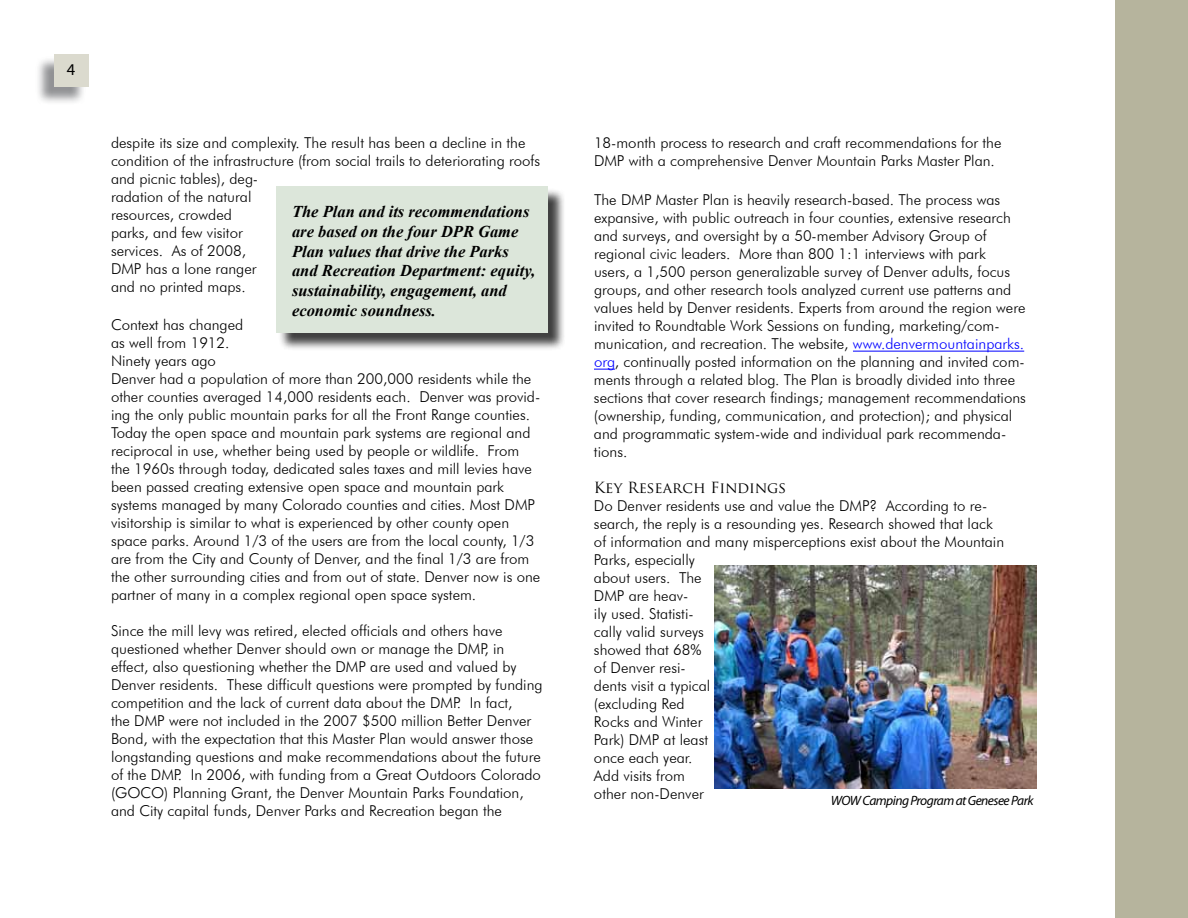
<style>
.page{position:relative;width:1188px;height:918px;background:#fff}
.page>*{position:absolute;margin:0;border:0;box-sizing:border-box;transform-origin:0 0}
.t1{font:italic 700 16.5px/19.8px "Times New Roman";color:#000}
.t2{font:16.5px "Myriad Pro";color:#000}
.t3{font:300 15px/18px "Futura BT";color:#000}
.t4{font:15px "Trajan Pro";color:#000}
.t5{font:italic 13.5px "Myriad Pro";letter-spacing:-.04em;color:#000}
.s1{color:#00f}
</style>
<div class="page">
<div style="left:1115px;top:0;width:73px;height:918px;background:#b6b49d"></div>
<div style="left:35px;top:56px;width:51px;height:49px;background:#6d6e71;opacity:.75"></div>
<div style="left:54px;top:54px;width:34px;height:33px;background:#dbdace"></div>
<hr style="left:853px;top:351px;width:171px;height:1px;background:#00f">
<svg style="left:594px;top:369px;width:21px;height:1px"></svg>
<div style="left:278px;top:188px;width:288px;height:163px;background:#000;opacity:.75"></div>
<div style="left:276px;top:186px;width:272px;height:146px;background:#dce6da"></div>
<img style="left:714px;top:565px;width:323px;height:224px">
<p class="t2" style="left:67px;top:59px;width:10px">4</p>
<p class="t3" style="left:111px;top:133px;width:431px">despite its size and complexity. The result has been a decline in the condition of the infrastructure (from social trails to deteriorating roofs and picnic tables), deg-<br>radation of the natural<br>resources, crowded<br>parks, and few visitor<br>services. As of 2008,<br>DMP has a lone ranger<br>and no printed maps.</p>
<p class="t3" style="left:111px;top:315px;width:431px">Context has changed<br>as well from 1912.<br>Ninety years ago<br>Denver had a population of more than 200,000 residents while the other counties averaged 14,000 residents each. Denver was provid&shy;ing the only public mountain parks for all the Front Range counties.<br>Today the open space and mountain park systems are regional and reciprocal in use, whether being used by people or wildlife. From the 1960s through today, dedicated sales taxes and mill levies have been passed creating extensive open space and mountain park systems managed by many Colorado counties and cities. Most DMP visitorship is similar to what is experienced by other county open space parks. Around 1/3 of the users are from the local county, 1/3 are from the City and County of Denver, and the final 1/3 are from the other surrounding cities and from out of state. Denver now is one partner of many in a complex regional open space system.</p>
<p class="t3" style="left:111px;top:621px;width:433px">Since the mill levy was retired, elected officials and others have questioned whether Denver should own or manage the DMP, in effect, also questioning whether the DMP are used and valued by Denver residents. These difficult questions were prompted by funding competition and the lack of current data about the DMP. In fact,<br>the DMP were not included in the 2007 $500 million Better Denver Bond, with the expectation that this Master Plan would answer those longstanding questions and make recommendations about the future of the DMP. In 2006, with funding from a Great Outdoors Colorado (GOCO) Planning Grant, the Denver Mountain Parks Foundation, and City capital funds, Denver Parks and Recreation began the</p>
<p class="t1" style="left:292px;top:201px;width:245px">The Plan and its recommendations are based on the four DPR Game<br>Plan values that drive the Parks and Recreation Department: equity, sustainability, engagement, and economic soundness.</p>
<p class="t3" style="left:594px;top:133px;width:409px">18-month process to research and craft recommendations for the<br>DMP with a comprehensive Denver Mountain Parks Master Plan.</p>
<p class="t3" style="left:594px;top:191px;width:433px">The DMP Master Plan is heavily research-based. The process was expansive, with public outreach in four counties, extensive research and surveys, and oversight by a 50-member Advisory Group of regional civic leaders. More than 800 1:1 interviews with park<br>users, a 1,500 person generalizable survey of Denver adults, focus groups, and other research tools analyzed current use patterns and values held by Denver residents. Experts from around the region were invited to Roundtable Work Sessions on funding, marketing/com&shy;munication, and recreation. The website, <span class="s1">www.denvermountainparks. org</span>, continually posted information on the planning and invited com&shy;ments through a related blog. The Plan is broadly divided into three sections that cover research findings; management recommendations (ownership, funding, communication, and protection); and physical and programmatic system-wide and individual park recommenda&shy;tions.</p>
<p class="t4" style="left:594px;top:479px;width:194px">Key Research Findings</p>
<p class="t3" style="left:594px;top:497px;width:412px">Do Denver residents use and value the DMP? According to re&shy;search, the reply is a resounding yes. Research showed that lack of information and many misperceptions exist about the Mountain<br>Parks, especially<br>about users. The<br>DMP are heav-<br>ily used. Statisti-<br>cally valid surveys<br>showed that 68%<br>of Denver resi-<br>dents visit a typical<br>(excluding Red<br>Rocks and Winter<br>Park) DMP at least<br>once each year.<br>Add visits from<br>other non-Denver</p>
<p class="t5" style="left:831px;top:792px;width:204px">WOW Camping Program at Genesee Park</p>
</div>
